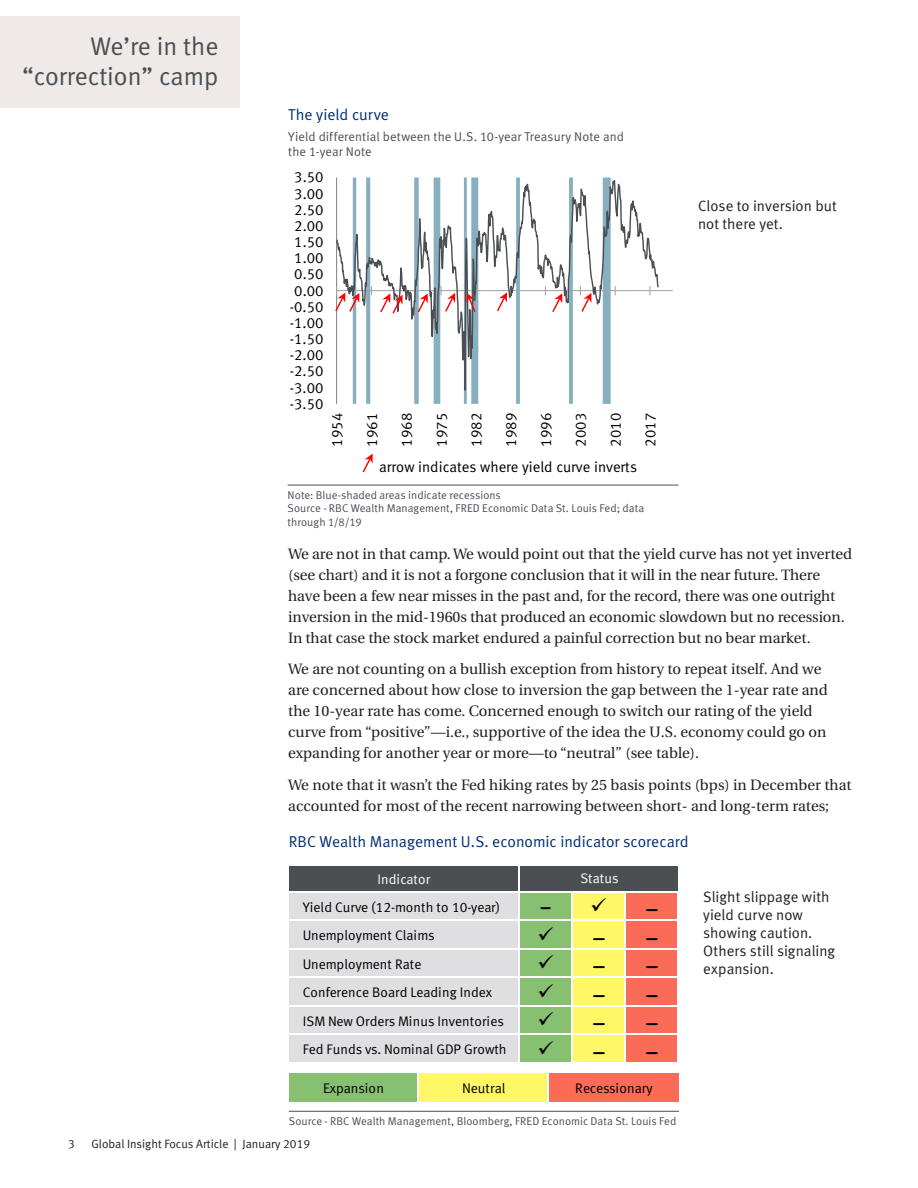
<style>
.page{position:relative;width:918px;height:1188px;background:#fff}
.page>*{position:absolute;margin:0;border:0;box-sizing:border-box;transform-origin:0 0}
.t1{font:25.5px/30px "Meta Normal LF";color:#4a4f55;text-align:right}
.t2{font:700 20.85px "Courier New";color:#000}
.t3{font:700 20.85px "Calibri";color:#000}
.t4{font:15.75px "Meta Normal LF";color:#002f73}
.t5{font:15px/21px "Utopia";color:#231f20}
.t6{font:15px "Meta Normal LF";color:#000}
.t7{font:15px/18px "Meta Normal LF";color:#231f20}
.t8{font:13.95px "Meta Normal LF";letter-spacing:-.01em;color:#000}
.t9{font:13.8px "Meta Normal LF";letter-spacing:-.005em;color:#000}
.t10{font:13.8px "Meta Normal LF";letter-spacing:.01em;color:#fff}
.t11{font:12.75px/15.8px "Meta Normal LF";letter-spacing:.01em;color:#4a4f55}
.t12{font:12px "Meta Normal LF";color:#231f20}
.t13{font:11.25px/13.5px "Meta Normal LF";letter-spacing:.005em;color:#4a4f55}
</style>
<div class="page">
<div style="left:0;top:16px;width:239px;height:92px;background:#efeae8"></div>
<div style="left:289px;top:866px;width:390px;height:27px;background:#4b4f54"></div>
<svg style="left:678px;top:866px;width:1px;height:25px"></svg>
<div style="left:289px;top:892px;width:231px;height:143px;background:#dfdfe1"></div>
<div style="left:519px;top:892px;width:54px;height:143px;background:#88c072"></div>
<div style="left:572px;top:892px;width:54px;height:143px;background:#fef766"></div>
<div style="left:625px;top:892px;width:54px;height:143px;background:#fa6b58"></div>
<div style="left:289px;top:1034px;width:231px;height:30px;background:#dfdfe1"></div>
<div style="left:519px;top:1034px;width:54px;height:30px;background:#88c072"></div>
<div style="left:572px;top:1034px;width:54px;height:30px;background:#fef766"></div>
<div style="left:625px;top:1034px;width:54px;height:30px;background:#fa6b58"></div>
<hr style="left:518px;top:866px;width:2px;height:198px;background:#fff">
<hr style="left:571px;top:893px;width:2px;height:171px;background:#fff">
<hr style="left:624px;top:893px;width:2px;height:171px;background:#fff">
<hr style="left:677px;top:893px;width:2px;height:171px;background:#fff">
<hr style="left:289px;top:891px;width:390px;height:2px;background:#fff">
<hr style="left:289px;top:920px;width:390px;height:1px;background:#fff">
<hr style="left:289px;top:948px;width:390px;height:2px;background:#fff">
<hr style="left:289px;top:977px;width:390px;height:1px;background:#fff">
<hr style="left:289px;top:1005px;width:390px;height:2px;background:#fff">
<hr style="left:289px;top:1034px;width:390px;height:1px;background:#fff">
<hr style="left:289px;top:1062px;width:390px;height:2px;background:#fff">
<hr style="left:289px;top:1111px;width:390px;height:1px;background:#4a4f55">
<div style="left:289px;top:1073px;width:130px;height:29px;background:#88c072"></div>
<div style="left:418px;top:1073px;width:131px;height:29px;background:#fef766"></div>
<div style="left:548px;top:1073px;width:131px;height:29px;background:#fa6b58"></div>
<hr style="left:417px;top:1073px;width:2px;height:29px;background:#fff">
<hr style="left:547px;top:1073px;width:2px;height:29px;background:#fff">
<hr style="left:337px;top:290px;width:336px;height:1px;background:#a6a6a6">
<svg style="left:334px;top:177px;width:326px;height:308px"></svg>
<hr style="left:288px;top:485px;width:391px;height:1px;background:#4a4f55">
<h1 class="t1" style="left:22px;top:31px;width:198px">We’re in the “correction” camp</h1>
<p class="t4" style="left:288px;top:106px;width:102px">The yield curve</p>
<p class="t11" style="left:288px;top:128px;width:337px">Yield differential between the U.S. 10-year Treasury Note and the 1-year Note</p>
<p class="t6" style="left:294px;top:169px;width:31px">3.50</p>
<p class="t6" style="left:294px;top:185px;width:31px">3.00</p>
<p class="t6" style="left:294px;top:201px;width:31px">2.50</p>
<p class="t6" style="left:294px;top:217px;width:31px">2.00</p>
<p class="t6" style="left:294px;top:233px;width:31px">1.50</p>
<p class="t6" style="left:294px;top:249px;width:31px">1.00</p>
<p class="t6" style="left:294px;top:266px;width:31px">0.50</p>
<p class="t6" style="left:294px;top:282px;width:31px">0.00</p>
<p class="t6" style="left:290px;top:298px;width:35px">-0.50</p>
<p class="t6" style="left:290px;top:314px;width:35px">-1.00</p>
<p class="t6" style="left:290px;top:330px;width:35px">-1.50</p>
<p class="t6" style="left:290px;top:346px;width:35px">-2.00</p>
<p class="t6" style="left:290px;top:363px;width:35px">-2.50</p>
<p class="t6" style="left:290px;top:379px;width:35px">-3.00</p>
<p class="t6" style="left:290px;top:395px;width:35px">-3.50</p>
<p class="t6" style="left:328px;top:447px;width:35px;rotate:-90deg">1954</p>
<p class="t6" style="left:363px;top:447px;width:35px;rotate:-90deg">1961</p>
<p class="t6" style="left:398px;top:447px;width:35px;rotate:-90deg">1968</p>
<p class="t6" style="left:433px;top:447px;width:35px;rotate:-90deg">1975</p>
<p class="t6" style="left:468px;top:447px;width:35px;rotate:-90deg">1982</p>
<p class="t6" style="left:502px;top:447px;width:35px;rotate:-90deg">1989</p>
<p class="t6" style="left:537px;top:447px;width:35px;rotate:-90deg">1996</p>
<p class="t6" style="left:572px;top:447px;width:35px;rotate:-90deg">2003</p>
<p class="t6" style="left:607px;top:447px;width:35px;rotate:-90deg">2010</p>
<p class="t6" style="left:642px;top:447px;width:35px;rotate:-90deg">2017</p>
<p class="t6" style="left:379px;top:458px;width:259px">arrow indicates where yield curve inverts</p>
<p class="t13" style="left:288px;top:488px;width:358px">Note: Blue-shaded areas indicate recessions<br>Source - RBC Wealth Management, FRED Economic Data St. Louis Fed; data through 1/8/19</p>
<p class="t7" style="left:698px;top:197px;width:140px">Close to inversion but not there yet.</p>
<p class="t5" style="left:288px;top:543px;width:565px">We are not in that camp. We would point out that the yield curve has not yet inverted (see chart) and it is not a forgone conclusion that it will in the near future. There have been a few near misses in the past and, for the record, there was one outright inversion in the mid-1960s that produced an economic slowdown but no recession.<br>In that case the stock market endured a painful correction but no bear market.</p>
<p class="t5" style="left:288px;top:659px;width:541px">We are not counting on a bullish exception from history to repeat itself. And we are concerned about how close to inversion the gap between the 1-year rate and the 10-year rate has come. Concerned enough to switch our rating of the yield curve from “positive”—i.e., supportive of the idea the U.S. economy could go on expanding for another year or more—to “neutral” (see table).</p>
<p class="t5" style="left:288px;top:775px;width:565px">We note that it wasn’t the Fed hiking rates by 25 basis points (bps) in December that accounted for most of the recent narrowing between short- and long-term rates;</p>
<p class="t4" style="left:289px;top:832px;width:401px">RBC Wealth Management U.S. economic indicator scorecard</p>
<p class="t10" style="left:581px;top:871px;width:40px">Status</p>
<p class="t10" style="left:377px;top:871px;width:54px">Indicator</p>
<p class="t9" style="left:303px;top:899px;width:199px">Yield Curve (12-month to 10-year)</p>
<h2 class="t3" style="left:541px;top:894px;width:12px">‒</h2>
<h2 class="t2" style="left:591px;top:895px;width:69px">✓ ‒</h2>
<p class="t9" style="left:303px;top:928px;width:133px">Unemployment Claims</p>
<h2 class="t2" style="left:537px;top:923px;width:69px">✓ ‒</h2>
<h2 class="t2" style="left:646px;top:923px;width:14px">‒</h2>
<p class="t9" style="left:303px;top:956px;width:120px">Unemployment Rate</p>
<h2 class="t2" style="left:537px;top:952px;width:69px">✓ ‒</h2>
<h2 class="t2" style="left:646px;top:952px;width:14px">‒</h2>
<p class="t9" style="left:303px;top:985px;width:191px">Conference Board Leading Index</p>
<h2 class="t2" style="left:537px;top:980px;width:69px">✓ ‒</h2>
<h2 class="t2" style="left:646px;top:980px;width:14px">‒</h2>
<p class="t9" style="left:303px;top:1013px;width:203px">ISM New Orders Minus Inventories</p>
<h2 class="t2" style="left:537px;top:1009px;width:69px">✓ ‒</h2>
<h2 class="t2" style="left:646px;top:1009px;width:14px">‒</h2>
<p class="t9" style="left:303px;top:1042px;width:205px">Fed Funds vs. Nominal GDP Growth</p>
<h2 class="t2" style="left:537px;top:1037px;width:69px">✓ ‒</h2>
<h2 class="t2" style="left:646px;top:1037px;width:14px">‒</h2>
<p class="t8" style="left:323px;top:1080px;width:63px">Expansion</p>
<p class="t8" style="left:462px;top:1080px;width:45px">Neutral</p>
<p class="t8" style="left:575px;top:1080px;width:79px">Recessionary</p>
<p class="t13" style="left:289px;top:1114px;width:389px">Source - RBC Wealth Management, Bloomberg, FRED Economic Data St. Louis Fed</p>
<p class="t7" style="left:703px;top:888px;width:133px">Slight slippage with yield curve now showing caution.<br>Others still signaling expansion.</p>
<p class="t12" style="left:68px;top:1136px;width:8px">3</p>
<p class="t12" style="left:91px;top:1136px;width:220px">Global Insight Focus Article | January 2019</p>
</div>
